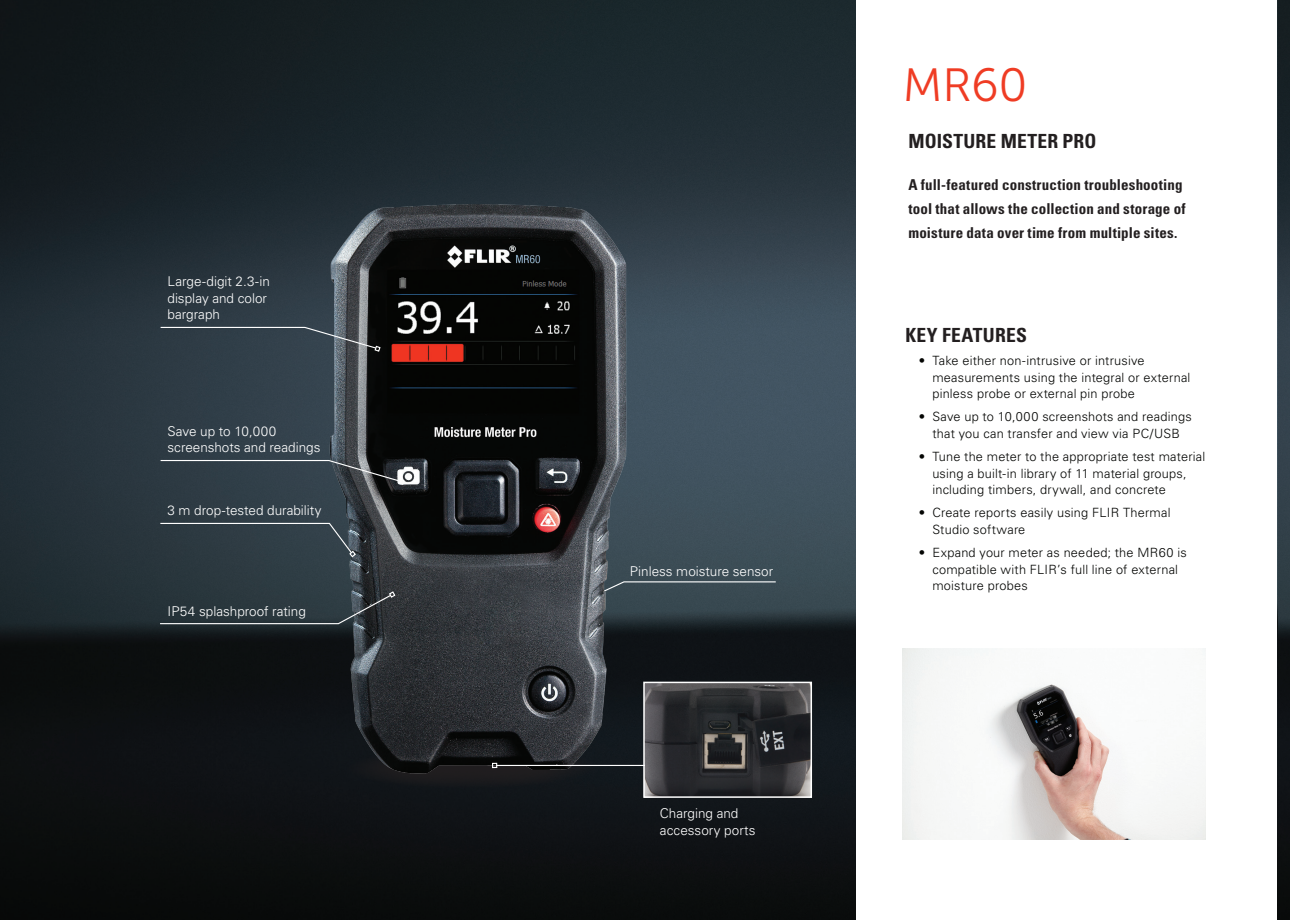
<style>
.page{position:relative;width:1290px;height:920px;background:#fff}
.page>*{position:absolute;margin:0;border:0;box-sizing:border-box;transform-origin:0 0}
.Spread_Headlines{font:46.5px "Museo Sans 300";color:#ef3c24}
.intro_text{font:19.5px "Univers LTCYR 67 Bold Cond";letter-spacing:.01em;color:#231f20}
.intro_text-2{font:15px/24px "Univers LTCYR 67 Bold Cond";letter-spacing:.01em;color:#231f20}
.text{font:300 13.5px/16.5px "Univers LT Std";color:#fff}
.t1{font:300 12.75px/16.5px "Univers LT Std";letter-spacing:.015em;color:#040503}
</style>
<div class="page">
<img style="left:1278px;top:0;width:12px;height:920px">
<img style="left:0;top:0;width:1278px;height:920px">
<svg style="left:640px;top:581px;width:137px;height:38px;background:#3c4b53"></svg>
<div style="left:856px;top:0;width:420px;height:920px;background:#fff"></div>
<img style="left:307px;top:186px;width:333px;height:619px">
<svg style="left:159px;top:326px;width:222px;height:26px;background:#3f4b53"></svg>
<svg style="left:159px;top:590px;width:237px;height:35px;background:#323d43"></svg>
<svg style="left:159px;top:459px;width:246px;height:27px;background:#3e4850"></svg>
<svg style="left:159px;top:522px;width:198px;height:36px;background:#37444c"></svg>
<img style="left:646px;top:685px;width:163px;height:110px">
<div style="left:643px;top:682px;width:169px;height:116px;border:2px solid #fff"></div>
<svg style="left:346px;top:747px;width:253px;height:42px;background:#191a1d"></svg>
<hr style="left:496px;top:765px;width:149px;height:1px;background:#fff">
<img style="left:903px;top:649px;width:303px;height:191px">
<p class="text" style="left:167px;top:273px;width:104px">Large-digit 2.3-in display and color bargraph</p>
<p class="text" style="left:167px;top:423px;width:155px">Save up to 10,000 screenshots and readings</p>
<p class="text" style="left:167px;top:502px;width:155px">3 m drop-tested durability</p>
<p class="text" style="left:168px;top:603px;width:140px">IP54 splashproof rating</p>
<p class="text" style="left:630px;top:563px;width:145px">Pinless moisture sensor</p>
<p class="text" style="left:660px;top:805px;width:97px">Charging and accessory ports</p>
<p class="Spread_Headlines" style="left:903px;top:60px;width:126px">MR60</p>
<p class="intro_text" style="left:908px;top:129px;width:189px">MOISTURE METER PRO</p>
<p class="intro_text-2" style="left:908px;top:173px;width:279px">A full-featured construction troubleshooting tool that allows the collection and storage of moisture data over time from multiple sites.</p>
<p class="intro_text" style="left:905px;top:323px;width:123px">KEY FEATURES</p>
<p class="t1" style="left:932px;top:352px;width:260px;text-indent:-14px">• Take either non-intrusive or intrusive measurements using the integral or external pinless probe or external pin probe</p>
<p class="t1" style="left:919px;top:409px;width:274px;text-align:center">• Save up to 10,000 screenshots and readings that you can transfer and view via PC/USB</p>
<p class="t1" style="left:932px;top:448px;width:274px;text-indent:-14px">• Tune the meter to the appropriate test material using a built-in library of 11 material groups, including timbers, drywall, and concrete</p>
<p class="t1" style="left:932px;top:505px;width:240px;text-indent:-14px">• Create reports easily using FLIR Thermal<br>Studio software</p>
<p class="t1" style="left:932px;top:544px;width:256px;text-indent:-14px">• Expand your meter as needed; the MR60 is compatible with FLIR’s full line of external moisture probes</p>
</div>
